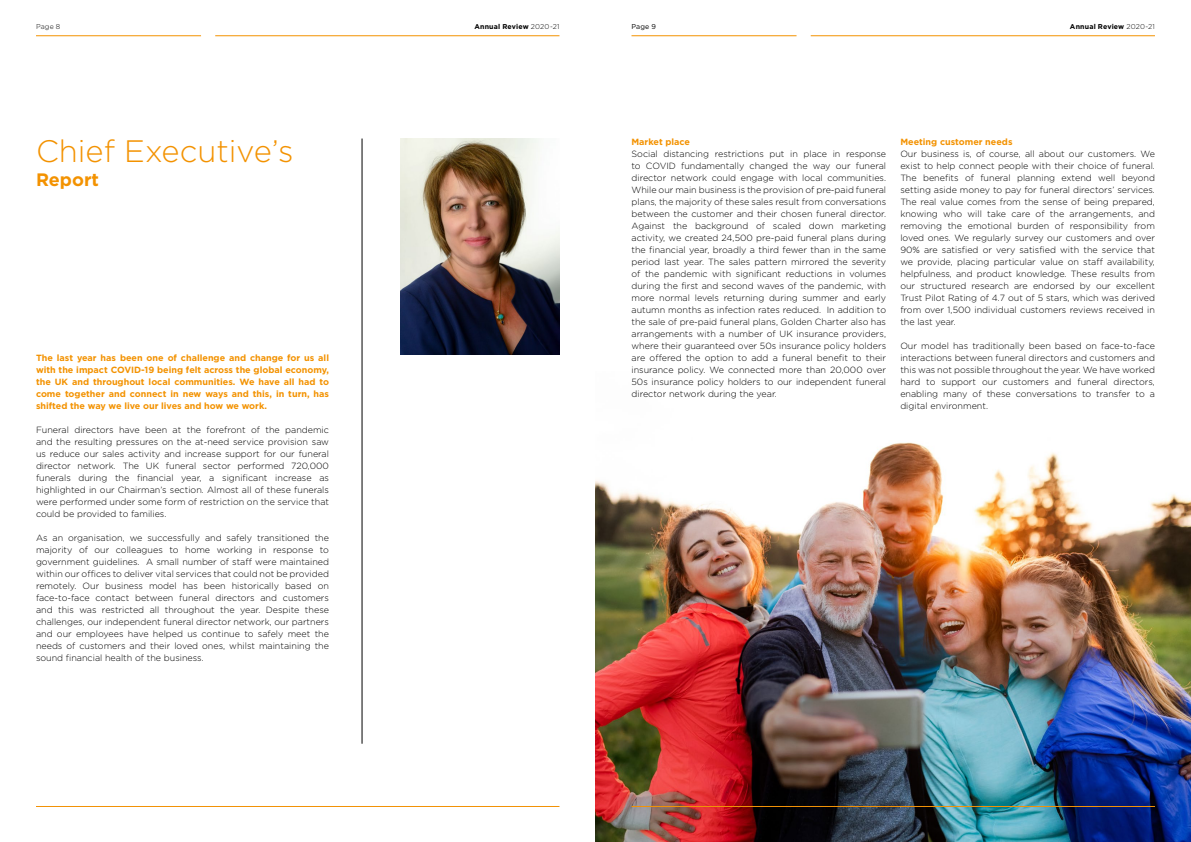
<style>
.page{position:relative;width:1191px;height:842px;background:#fff}
.page>*{position:absolute;margin:0;border:0;box-sizing:border-box;transform-origin:0 0}
.t1{font:300 31px "Gotham";color:#f39200}
.t2{font:700 18px "Gotham";color:#f39200}
.t3{font:300 9px/12px "Gotham";color:#000;text-align:justify}
.t4{font:700 9px/12px "Gotham";color:#f39200;text-align:justify}
.t5{font:700 7px "Gotham";letter-spacing:.025em;color:#000}
.t6{font:300 7px "Gotham";color:#000}
.t7{font:7px "Gotham";color:#000}
.s1{font-weight:300}
</style>
<div class="page">
<img style="left:595px;top:442px;width:596px;height:400px">
<img style="left:401px;top:139px;width:158px;height:216px">
<hr style="left:362px;top:139px;width:1px;height:605px;background:#000">
<hr style="left:631px;top:36px;width:165px;height:1px;background:#f39200">
<hr style="left:810px;top:36px;width:345px;height:1px;background:#f39200">
<hr style="left:36px;top:36px;width:165px;height:1px;background:#f39200">
<hr style="left:215px;top:36px;width:344px;height:1px;background:#f39200">
<hr style="left:36px;top:806px;width:523px;height:1px;background:#f29207">
<hr style="left:631px;top:806px;width:524px;height:1px;background:#f29207">
<p class="t6" style="left:36px;top:23px;width:26px">Page 8</p>
<p class="t5" style="left:474px;top:23px;width:86px">Annual Review <span class="s1">2020-21</span></p>
<p class="t7" style="left:631px;top:23px;width:26px">Page 9</p>
<p class="t5" style="left:1070px;top:23px;width:86px">Annual Review <span class="s1">2020-21</span></p>
<p class="t1" style="left:36px;top:134px;width:259px">Chief Executive’s</p>
<p class="t2" style="left:36px;top:169px;width:64px">Report</p>
<p class="t4" style="left:36px;top:352px;width:294px">The last year has been one of challenge and change for us all with the impact COVID-19 being felt across the global economy, the UK and throughout local communities. We have all had to come together and connect in new ways and this, in turn, has shifted the way we live our lives and how we work.</p>
<p class="t3" style="left:36px;top:424px;width:294px">Funeral directors have been at the forefront of the pandemic and the resulting pressures on the at-need service provision saw us reduce our sales activity and increase support for our funeral director network. The UK funeral sector performed 720,000 funerals during the financial year, a significant increase as highlighted in our Chairman’s section. Almost all of these funerals were performed under some form of restriction on the service that could be provided to families.</p>
<p class="t3" style="left:36px;top:532px;width:294px">As an organisation, we successfully and safely transitioned the majority of our colleagues to home working in response to government guidelines. A small number of staff were maintained within our offices to deliver vital services that could not be provided remotely. Our business model has been historically based on face-to-face contact between funeral directors and customers and this was restricted all throughout the year. Despite these challenges, our independent funeral director network, our partners and our employees have helped us continue to safely meet the needs of customers and their loved ones, whilst maintaining the sound financial health of the business.</p>
<p class="t4" style="left:631px;top:136px;width:60px">Market place</p>
<p class="t3" style="left:631px;top:148px;width:256px">Social distancing restrictions put in place in response to COVID fundamentally changed the way our funeral director network could engage with local communities.<br>While our main business is the provision of pre-paid funeral plans, the majority of these sales result from conversations between the customer and their chosen funeral director.<br>Against the background of scaled down marketing activity, we created 24,500 pre-paid funeral plans during the financial year, broadly a third fewer than in the same period last year. The sales pattern mirrored the severity of the pandemic with significant reductions in volumes during the first and second waves of the pandemic, with more normal levels returning during summer and early autumn months as infection rates reduced. In addition to the sale of pre-paid funeral plans, Golden Charter also has arrangements with a number of UK insurance providers, where their guaranteed over 50s insurance policy holders are offered the option to add a funeral benefit to their insurance policy. We connected more than 20,000 over 50s insurance policy holders to our independent funeral director network during the year.</p>
<p class="t4" style="left:900px;top:136px;width:114px">Meeting customer needs</p>
<p class="t3" style="left:900px;top:148px;width:256px">Our business is, of course, all about our customers. We exist to help connect people with their choice of funeral.<br>The benefits of funeral planning extend well beyond setting aside money to pay for funeral directors’ services.<br>The real value comes from the sense of being prepared, knowing who will take care of the arrangements, and removing the emotional burden of responsibility from loved ones. We regularly survey our customers and over 90% are satisfied or very satisfied with the service that we provide, placing particular value on staff availability, helpfulness, and product knowledge. These results from our structured research are endorsed by our excellent Trust Pilot Rating of 4.7 out of 5 stars, which was derived from over 1,500 individual customers reviews received in the last year.</p>
<p class="t3" style="left:900px;top:340px;width:256px">Our model has traditionally been based on face-to-face interactions between funeral directors and customers and this was not possible throughout the year. We have worked hard to support our customers and funeral directors, enabling many of these conversations to transfer to a digital environment.</p>
</div>
